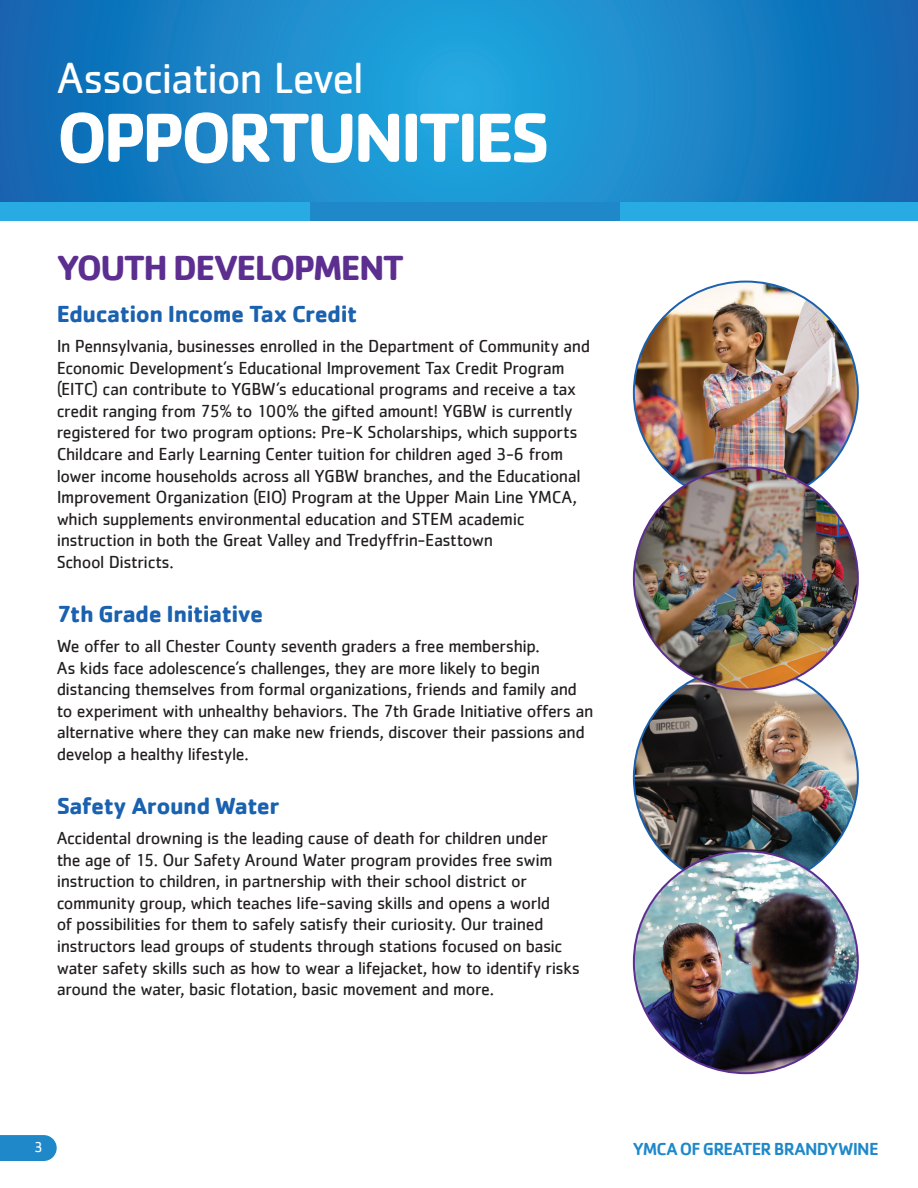
<style>
.page{position:relative;width:918px;height:1188px;background:#fff}
.page>*{position:absolute;margin:0;border:0;box-sizing:border-box;transform-origin:0 0}
.t1{font:700 72px "Cachet";letter-spacing:-.06em;color:#fff}
.t2{font:45px "Cachet";letter-spacing:-.035em;color:#fff}
.t3{font:700 36px "Cachet";letter-spacing:-.05em;color:#5c2e90}
.t4{font:700 24px "Cachet";letter-spacing:-.025em;color:#1a61af}
.t5{font:18px/21.6px "Cachet";letter-spacing:-.025em;color:#231f20}
.t6{font:500 18px "Cachet";letter-spacing:-.045em;color:#1e88c9}
.t7{font:15px "Cachet";color:#fff}
</style>
<div class="page">
<svg style="left:0;top:1135px;width:57px;height:26px"></svg>
<img style="left:634px;top:282px;width:224px;height:186px">
<img style="left:634px;top:689px;width:224px;height:162px">
<img style="left:634px;top:468px;width:224px;height:221px">
<img style="left:634px;top:851px;width:224px;height:222px">
<svg style="left:0;top:0;width:918px;height:202px;background:#1985c7"></svg>
<div style="left:616px;top:202px;width:302px;height:19px;background:#27abe2"></div>
<div style="left:0;top:202px;width:312px;height:19px;background:#27abe2"></div>
<div style="left:310px;top:202px;width:309px;height:19px;background:#1e88c9"></div>
<h2 class="t2" style="left:57px;top:52px;width:309px">Association Level</h2>
<h1 class="t1" style="left:57px;top:91px;width:495px">OPPORTUNITIES</h1>
<h3 class="t3" style="left:57px;top:245px;width:349px">YOUTH DEVELOPMENT</h3>
<h3 class="t4" style="left:57px;top:298px;width:302px">Education Income Tax Credit</h3>
<p class="t5" style="left:57px;top:335px;width:535px">In Pennsylvania, businesses enrolled in the Department of Community and Economic Development’s Educational Improvement Tax Credit Program (EITC) can contribute to YGBW’s educational programs and receive a tax credit ranging from 75% to 100% the gifted amount! YGBW is currently registered for two program options: Pre-K Scholarships, which supports Childcare and Early Learning Center tuition for children aged 3-6 from lower income households across all YGBW branches, and the Educational Improvement Organization (EIO) Program at the Upper Main Line YMCA, which supplements environmental education and STEM academic instruction in both the Great Valley and Tredyffrin-Easttown<br>School Districts.</p>
<h3 class="t4" style="left:57px;top:598px;width:208px">7th Grade Initiative</h3>
<p class="t5" style="left:57px;top:635px;width:538px">We offer to all Chester County seventh graders a free membership.<br>As kids face adolescence’s challenges, they are more likely to begin distancing themselves from formal organizations, friends and family and to experiment with unhealthy behaviors. The 7th Grade Initiative offers an alternative where they can make new friends, discover their passions and develop a healthy lifestyle.</p>
<h3 class="t4" style="left:57px;top:790px;width:224px">Safety Around Water</h3>
<p class="t5" style="left:57px;top:827px;width:525px">Accidental drowning is the leading cause of death for children under<br>the age of 15. Our Safety Around Water program provides free swim instruction to children, in partnership with their school district or community group, which teaches life-saving skills and opens a world<br>of possibilities for them to safely satisfy their curiosity. Our trained instructors lead groups of students through stations focused on basic water safety skills such as how to wear a lifejacket, how to identify risks around the water, basic flotation, basic movement and more.</p>
<p class="t7" style="left:34px;top:1139px;width:10px">3</p>
<p class="t6" style="left:633px;top:1137px;width:247px">YMCA OF GREATER BRANDYWINE</p>
</div>
